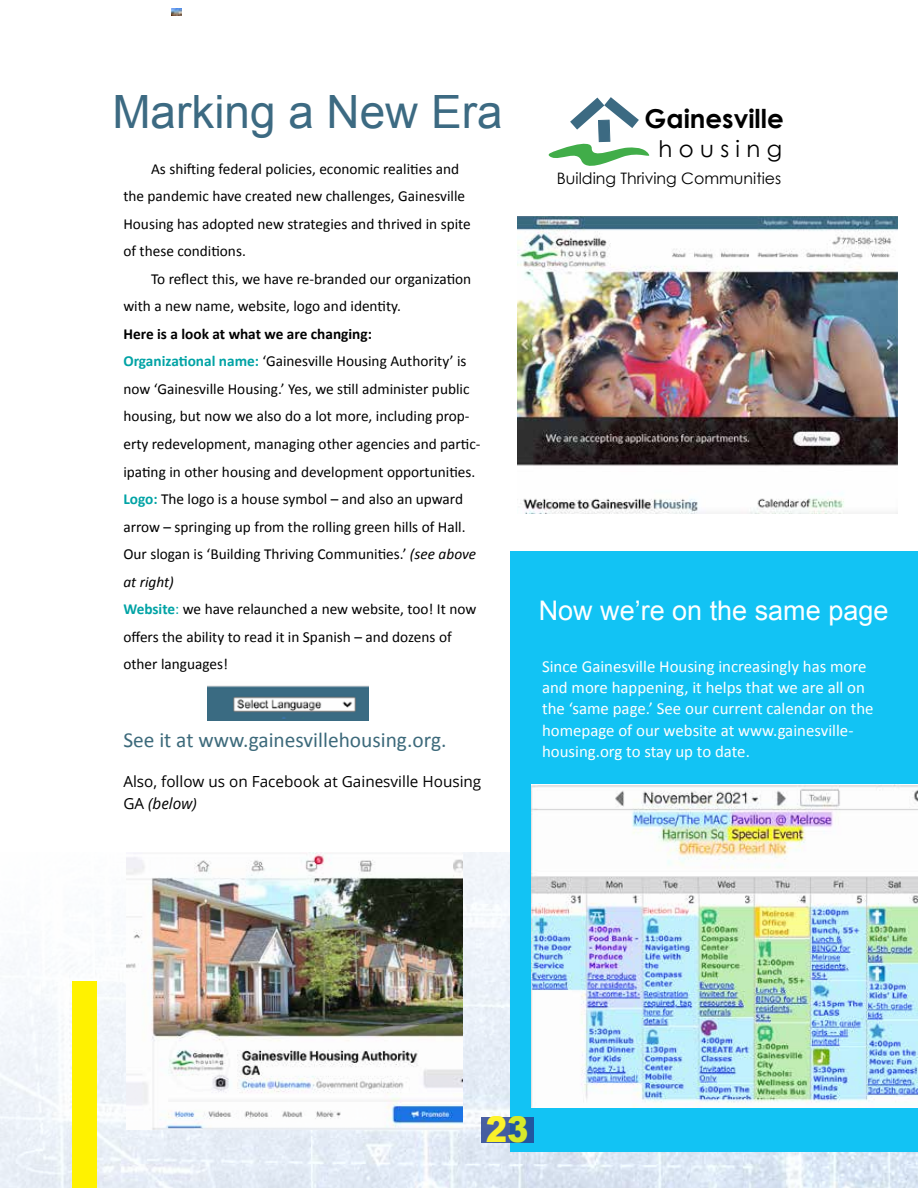
<style>
.page{position:relative;width:918px;height:1188px;background:#fff}
.page>*{position:absolute;margin:0;border:0;box-sizing:border-box;transform-origin:0 0}
.t1{font:45.9px "Arial";color:#3c6a82}
.t2{font:900 35.55px "Arial";color:#fff200;scale:.9 1}
.t3{font:27px "Arial";color:#fff}
.t4{font:700 26.1px "Century Gothic";color:#000}
.t5{font:22.8px "Century Gothic";color:#000}
.t6{font:21.45px "Calibri";color:#3d6a7b}
.t7{font:16.8px/21.5px "Calibri";color:#fff}
.t8{font:15.75px "Century Gothic";color:#000}
.t9{font:15.3px/27.6px "Calibri";color:#000}
.t10{font:15.3px/21.5px "Open Sans";color:#000}
.s1{font-weight:700}
.s2{font-weight:700;color:#00a3a5}
.s3{font-style:italic}
.s4{color:#00a3a5}
</style>
<div class="page">
<img style="left:0;top:853px;width:918px;height:335px">
<div style="left:510px;top:551px;width:408px;height:600px;background:#12c3f4"></div>
<img style="left:518px;top:216px;width:379px;height:297px">
<svg style="left:172px;top:9px;width:10px;height:7px"></svg>
<div style="left:72px;top:982px;width:25px;height:206px;background:#fff200"></div>
<svg style="left:548px;top:97px;width:102px;height:69px"></svg>
<img style="left:531px;top:785px;width:387px;height:323px">
<img style="left:127px;top:853px;width:336px;height:276px">
<img style="left:207px;top:685px;width:162px;height:36px">
<svg style="left:481px;top:1117px;width:52px;height:25px"></svg>
<h1 class="t1" style="left:112px;top:82px;width:392px">Marking a New Era</h1>
<p class="t9" style="left:123px;top:155px;width:349px;text-indent:28px">As shifting federal policies, economic realities and the pandemic have created new challenges, Gainesville Housing has adopted new strategies and thrived in spite of these conditions.</p>
<p class="t9" style="left:123px;top:265px;width:349px;text-indent:28px">To reflect this, we have re-branded our organization with a new name, website, logo and identity.</p>
<p class="t9" style="left:123px;top:320px;width:359px"><span class="s1">Here is a look at what we are changing:<br></span><span class="s2">Organizational name:</span> ‘Gainesville Housing Authority’ is now ‘Gainesville Housing.’ Yes, we still administer public housing, but now we also do a lot more, including prop&shy;erty redevelopment, managing other agencies and partic&shy;ipating in other housing and development opportunities.<br><span class="s2">Logo:</span> The logo is a house symbol – and also an upward arrow – springing up from the rolling green hills of Hall.<br>Our slogan is ‘Building Thriving Communities.’ <span class="s3">(see above at right)<br></span><span class="s2">Website</span><span class="s4">:</span> we have relaunched a new website, too! It now offers the ability to read it in Spanish – and dozens of other languages!</p>
<h3 class="t6" style="left:123px;top:727px;width:325px">See it at www.gainesvillehousing.org.</h3>
<p class="t10" style="left:123px;top:771px;width:359px">Also, follow us on Facebook at Gainesville Housing<br>GA <span class="s3">(below)</span></p>
<h3 class="t4" style="left:645px;top:102px;width:141px">Gainesville</h3>
<h3 class="t5" style="left:659px;top:135px;width:125px">h o u s i n g</h3>
<p class="t8" style="left:557px;top:168px;width:226px">Building Thriving Communities</p>
<h3 class="t3" style="left:539px;top:593px;width:351px">Now we’re on the same page</h3>
<p class="t7" style="left:542px;top:655px;width:333px">Since Gainesville Housing increasingly has more and more happening, it helps that we are all on the ‘same page.’ See our current calendar on the homepage of our website at www.gainesville&shy;housing.org to stay up to date.</p>
<h2 class="t2" style="left:486px;top:1110px;width:49px">23</h2>
</div>
